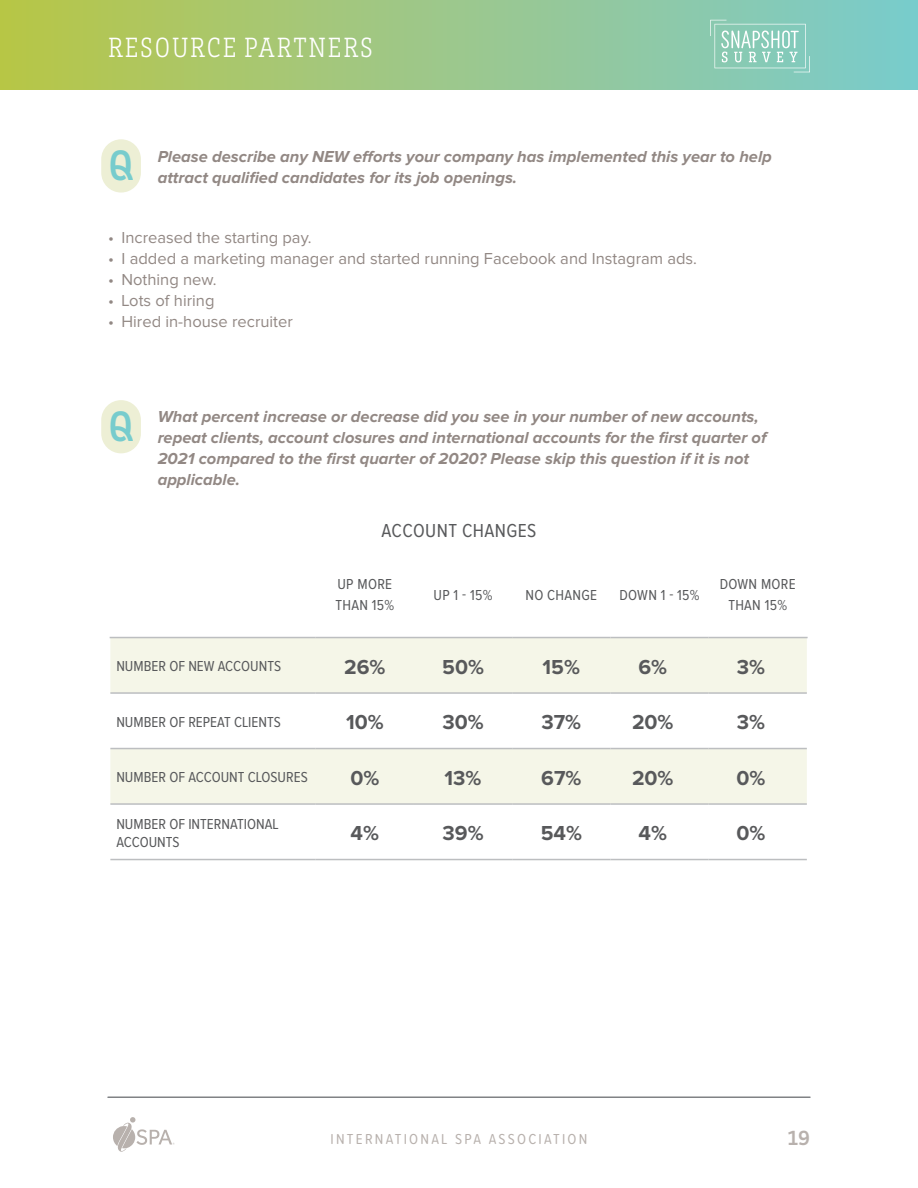
<style>
.page{position:relative;width:918px;height:1188px;background:#fff}
.page>*{position:absolute;margin:0;border:0;box-sizing:border-box;transform-origin:0 0}
.Question-Resource_Pa{font:700 condensed 43.5px "Brix Slab";color:#77cccd}
.t1{font:300 condensed 28.5px "Brix Slab";letter-spacing:.065em;color:#fff}
.t2{font:700 21px "Proxima Nova";color:#58595b}
.t3{font:700 21px "Brix Slab";color:#b8b1ad}
.H3_Chart_Title{font:19.5px "Proxima Nova Cond";letter-spacing:.02em;color:#58595b}
.Questions{font:italic 700 16.5px/21px "Proxima Nova";color:#928884}
.t4{font:16.5px "Proxima Nova";color:#928884}
.t5{font:15px/18px "Proxima Nova Cond";color:#58595b}
.t6{font:15px/21px "Proxima Nova Cond";letter-spacing:.02em;color:#58595b}
.t7{font:15px "Proxima Soft Cond";letter-spacing:.15em;color:#b8b1ad}
</style>
<div class="page">
<svg style="left:113px;top:1117px;width:62px;height:35px"></svg>
<div style="left:0;top:0;width:918px;height:90px;background:linear-gradient(to right,#b9c549,#7ccbce)"></div>
<svg style="left:710px;top:20px;width:100px;height:52px;background:#99d2c1"></svg>
<hr style="left:108px;top:1096px;width:702px;height:2px;background:#808285">
<div style="left:101px;top:139px;width:40px;height:54px;background:#edefd5;border-radius:20px"></div>
<div style="left:101px;top:400px;width:40px;height:53px;background:#edefd5;border-radius:20px"></div>
<svg style="left:110px;top:638px;width:697px;height:165px;fill:#f5f6e8"></svg>
<hr style="left:110px;top:637px;width:206px;height:1px;background:#bcbec0">
<hr style="left:316px;top:637px;width:98px;height:1px;background:#bcbec0">
<hr style="left:414px;top:637px;width:98px;height:1px;background:#bcbec0">
<hr style="left:512px;top:637px;width:98px;height:1px;background:#bcbec0">
<hr style="left:610px;top:637px;width:99px;height:1px;background:#bcbec0">
<hr style="left:709px;top:637px;width:99px;height:1px;background:#bcbec0">
<hr style="left:110px;top:692px;width:206px;height:2px;background:#bcbec0">
<hr style="left:316px;top:692px;width:98px;height:2px;background:#bcbec0">
<hr style="left:414px;top:692px;width:98px;height:2px;background:#bcbec0">
<hr style="left:512px;top:692px;width:98px;height:2px;background:#bcbec0">
<hr style="left:610px;top:692px;width:99px;height:2px;background:#bcbec0">
<hr style="left:709px;top:692px;width:98px;height:2px;background:#bcbec0">
<hr style="left:110px;top:748px;width:206px;height:1px;background:#bcbec0">
<hr style="left:316px;top:748px;width:98px;height:1px;background:#bcbec0">
<hr style="left:414px;top:748px;width:98px;height:1px;background:#bcbec0">
<hr style="left:512px;top:748px;width:98px;height:1px;background:#bcbec0">
<hr style="left:610px;top:748px;width:99px;height:1px;background:#bcbec0">
<hr style="left:709px;top:748px;width:98px;height:1px;background:#bcbec0">
<hr style="left:110px;top:803px;width:206px;height:2px;background:#bcbec0">
<hr style="left:316px;top:803px;width:98px;height:2px;background:#bcbec0">
<hr style="left:414px;top:803px;width:98px;height:2px;background:#bcbec0">
<hr style="left:512px;top:803px;width:98px;height:2px;background:#bcbec0">
<hr style="left:610px;top:803px;width:99px;height:2px;background:#bcbec0">
<hr style="left:709px;top:803px;width:98px;height:2px;background:#bcbec0">
<hr style="left:110px;top:859px;width:206px;height:1px;background:#bcbec0">
<hr style="left:316px;top:859px;width:98px;height:1px;background:#bcbec0">
<hr style="left:414px;top:859px;width:98px;height:1px;background:#bcbec0">
<hr style="left:512px;top:859px;width:98px;height:1px;background:#bcbec0">
<hr style="left:610px;top:859px;width:99px;height:1px;background:#bcbec0">
<hr style="left:709px;top:859px;width:98px;height:1px;background:#bcbec0">
<h2 class="t1" style="left:108px;top:29px;width:266px">RESOURCE PARTNERS</h2>
<p class="Question-Resource_Pa" style="left:109px;top:137px;width:27px">Q</p>
<p class="Questions" style="left:158px;top:146px;width:616px">Please describe any NEW efforts your company has implemented this year to help attract qualified candidates for its job openings.</p>
<p class="t4" style="left:108px;top:229px;width:205px">• Increased the starting pay.</p>
<p class="t4" style="left:108px;top:250px;width:591px">• I added a marketing manager and started running Facebook and Instagram ads.</p>
<p class="t4" style="left:108px;top:271px;width:110px">• Nothing new.</p>
<p class="t4" style="left:108px;top:292px;width:108px">• Lots of hiring</p>
<p class="t4" style="left:108px;top:313px;width:186px">• Hired in-house recruiter</p>
<p class="Question-Resource_Pa" style="left:109px;top:398px;width:27px">Q</p>
<p class="Questions" style="left:158px;top:407px;width:610px">What percent increase or decrease did you see in your number of new accounts, repeat clients, account closures and international accounts for the first quarter of 2021 compared to the first quarter of 2020? Please skip this question if it is not applicable.</p>
<p class="H3_Chart_Title" style="left:382px;top:521px;width:156px">ACCOUNT CHANGES</p>
<p class="t6" style="left:335px;top:575px;width:60px">UP MORE<br>THAN 15%</p>
<p class="t5" style="left:434px;top:587px;width:60px">UP 1 - 15%</p>
<p class="t6" style="left:526px;top:585px;width:73px">NO CHANGE</p>
<p class="t5" style="left:619px;top:587px;width:82px">DOWN 1 - 15%</p>
<p class="t6" style="left:720px;top:575px;width:78px;text-align:center">DOWN MORE<br>THAN 15%</p>
<p class="t5" style="left:116px;top:658px;width:166px">NUMBER OF NEW ACCOUNTS</p>
<p class="t2" style="left:344px;top:657px;width:43px">26%</p>
<p class="t2" style="left:442px;top:657px;width:43px">50%</p>
<p class="t2" style="left:543px;top:657px;width:39px">15%</p>
<p class="t2" style="left:638px;top:657px;width:30px">6%</p>
<p class="t2" style="left:737px;top:657px;width:30px">3%</p>
<p class="t5" style="left:116px;top:713px;width:166px">NUMBER OF REPEAT CLIENTS</p>
<p class="t2" style="left:346px;top:712px;width:39px">10%</p>
<p class="t2" style="left:442px;top:712px;width:43px">30%</p>
<p class="t2" style="left:541px;top:712px;width:41px">37%</p>
<p class="t2" style="left:632px;top:712px;width:43px">20%</p>
<p class="t2" style="left:737px;top:712px;width:30px">3%</p>
<p class="t5" style="left:116px;top:769px;width:193px">NUMBER OF ACCOUNT CLOSURES</p>
<p class="t2" style="left:350px;top:768px;width:30px">0%</p>
<p class="t2" style="left:445px;top:768px;width:38px">13%</p>
<p class="t2" style="left:541px;top:768px;width:42px">67%</p>
<p class="t2" style="left:632px;top:768px;width:43px">20%</p>
<p class="t2" style="left:737px;top:768px;width:30px">0%</p>
<p class="t5" style="left:116px;top:815px;width:164px">NUMBER OF INTERNATIONAL<br>ACCOUNTS</p>
<p class="t2" style="left:351px;top:823px;width:30px">4%</p>
<p class="t2" style="left:443px;top:823px;width:43px">39%</p>
<p class="t2" style="left:541px;top:823px;width:43px">54%</p>
<p class="t2" style="left:639px;top:823px;width:30px">4%</p>
<p class="t2" style="left:737px;top:823px;width:30px">0%</p>
<p class="t7" style="left:331px;top:1128px;width:258px">INTERNATIONAL SPA ASSOCIATION</p>
<p class="t3" style="left:788px;top:1124px;width:24px">19</p>
</div>
